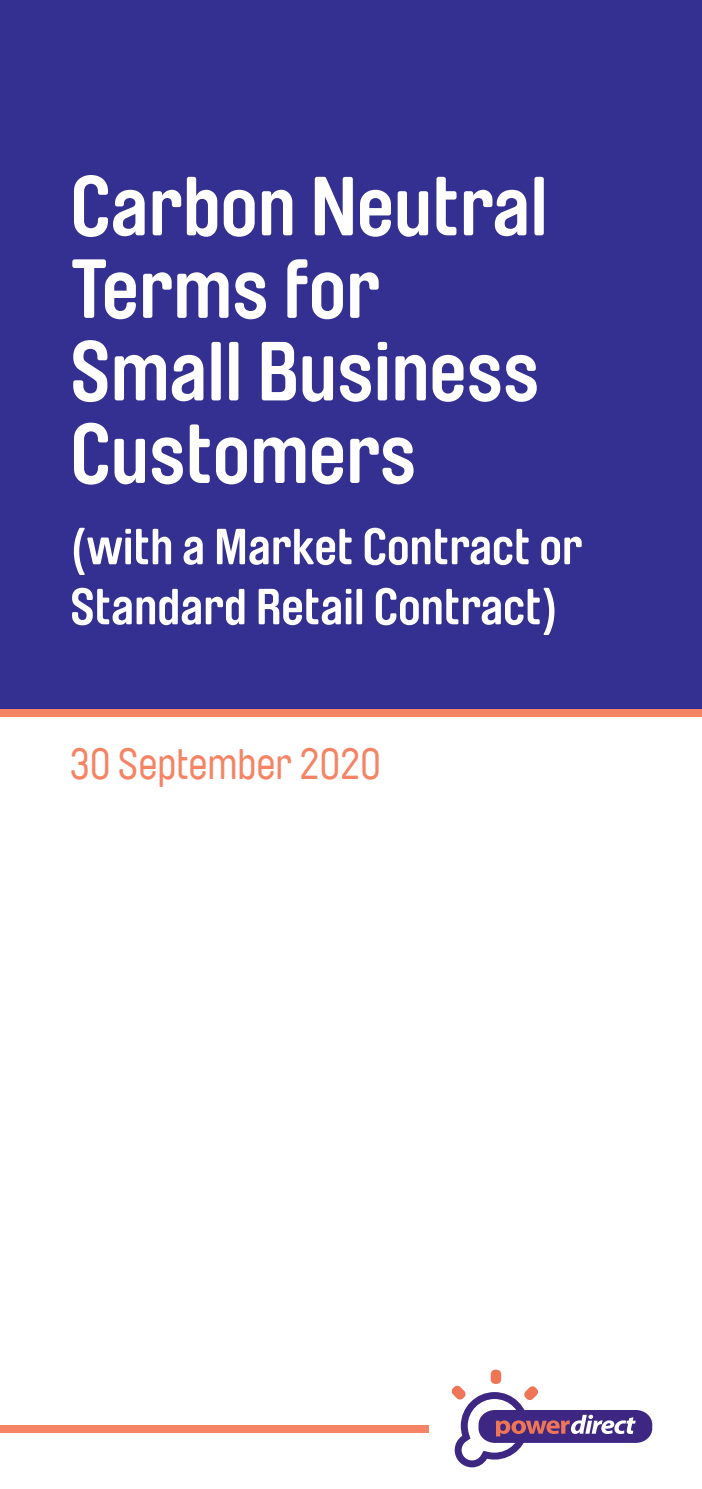
<style>
.page{position:relative;width:702px;height:1489px;background:#fff}
.page>*{position:absolute;margin:0;border:0;box-sizing:border-box;transform-origin:0 0}
.t1{font:700 82.5px/82.5px "Brauer Neue";color:#fff}
.t2{font:700 50px/60px "Brauer Neue";color:#fff}
.t3{font:42.5px "Brauer Neue";color:#f58465}
</style>
<div class="page">
<div style="left:0;top:0;width:702px;height:709px;background:#333092"></div>
<div style="left:0;top:709px;width:702px;height:7px;background:#f58465"></div>
<div style="left:0;top:1425px;width:523px;height:7px;background:#f58465"></div>
<div style="left:429px;top:1369px;width:237px;height:101px;background:#fff"></div>
<div style="left:478px;top:1409px;width:174px;height:33px;background:#3d2783;border-radius:16px"></div>
<div style="left:490px;top:1369px;width:11px;height:14px;background:#ee7656;border-radius:4px"></div>
<svg style="left:451px;top:1385px;width:184px;height:82px"></svg>
<h1 class="t1" style="left:70px;top:166px;width:479px">Carbon Neutral<br>Terms for<br>Small Business<br>Customers</h1>
<p class="t2" style="left:70px;top:517px;width:514px">(with a Market Contract or<br>Standard Retail Contract)</p>
<p class="t3" style="left:70px;top:740px;width:312px">30 September 2020</p>
</div>
